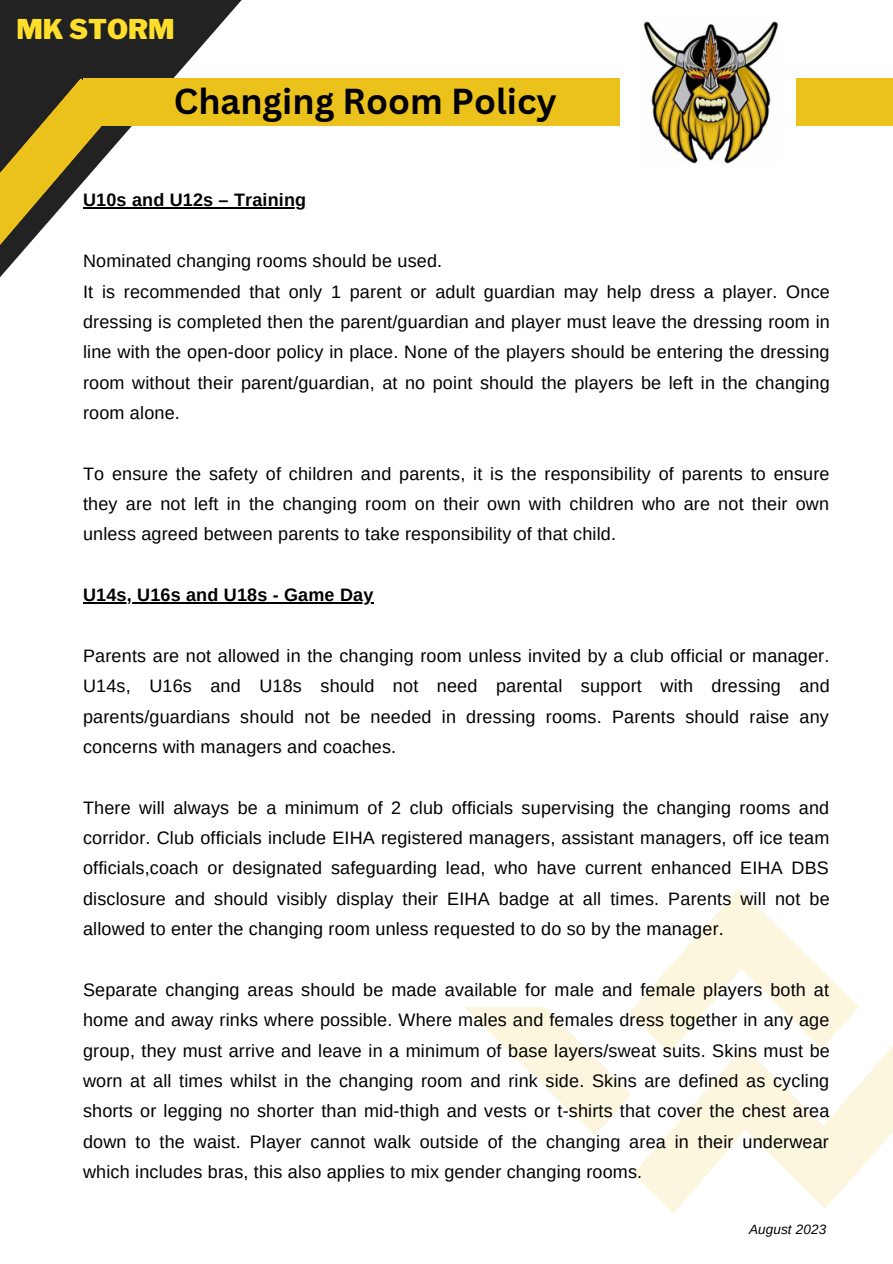
<style>
.page{position:relative;width:893px;height:1264px;background:#fff}
.page>*{position:absolute;margin:0;border:0;box-sizing:border-box;transform-origin:0 0}
.t1{font:700 35.1px "Canva Sans";color:#000}
.t2{font:900 27px "Libre Franklin";color:#ffdf2b}
.t3{font:18px/30.3px "Arimo";letter-spacing:.01em;color:#000;text-align:justify}
.t4{font:700 18px "Arimo";letter-spacing:.01em;color:#000}
.t5{font:italic 13.5px "Arimo";letter-spacing:.01em;color:#000}
</style>
<div class="page">
<svg style="left:464px;top:889px;width:428px;height:324px"></svg>
<svg style="left:0;top:0;width:300px;height:143px;fill:#222"></svg>
<svg style="left:0;top:78px;width:117px;height:199px"></svg>
<div style="left:83px;top:78px;width:536px;height:47px;background:#ebc11c"></div>
<div style="left:796px;top:78px;width:96px;height:47px;background:#ebc11c"></div>
<img style="left:643px;top:21px;width:136px;height:143px">
<hr style="left:83px;top:207px;width:223px;height:2px;background:#000">
<hr style="left:83px;top:602px;width:290px;height:1px;background:#000">
<p class="t2" style="left:16px;top:13px;width:160px">MK STORM</p>
<p class="t1" style="left:174px;top:77px;width:384px">Changing Room Policy</p>
<p class="t4" style="left:83px;top:190px;width:225px">U10s and U12s – Training</p>
<p class="t3" style="left:83px;top:246px;width:360px">Nominated changing rooms should be used.</p>
<p class="t3" style="left:83px;top:276px;width:748px">It is recommended that only 1 parent or adult guardian may help dress a player. Once dressing is completed then the parent/guardian and player must leave the dressing room in line with the open-door policy in place. None of the players should be entering the dressing room without their parent/guardian, at no point should the players be left in the changing room alone.</p>
<p class="t3" style="left:83px;top:458px;width:748px">To ensure the safety of children and parents, it is the responsibility of parents to ensure they are not left in the changing room on their own with children who are not their own unless agreed between parents to take responsibility of that child.</p>
<p class="t4" style="left:83px;top:585px;width:292px">U14s, U16s and U18s - Game Day</p>
<p class="t3" style="left:83px;top:640px;width:748px">Parents are not allowed in the changing room unless invited by a club official or manager.<br>U14s, U16s and U18s should not need parental support with dressing and parents/guardians should not be needed in dressing rooms. Parents should raise any concerns with managers and coaches.</p>
<p class="t3" style="left:83px;top:792px;width:748px">There will always be a minimum of 2 club officials supervising the changing rooms and corridor. Club officials include EIHA registered managers, assistant managers, off ice team officials,coach or designated safeguarding lead, who have current enhanced EIHA DBS disclosure and should visibly display their EIHA badge at all times. Parents will not be allowed to enter the changing room unless requested to do so by the manager.</p>
<p class="t3" style="left:83px;top:974px;width:748px">Separate changing areas should be made available for male and female players both at home and away rinks where possible. Where males and females dress together in any age group, they must arrive and leave in a minimum of base layers/sweat suits. Skins must be worn at all times whilst in the changing room and rink side. Skins are defined as cycling shorts or legging no shorter than mid-thigh and vests or t-shirts that cover the chest area down to the waist. Player cannot walk outside of the changing area in their underwear which includes bras, this also applies to mix gender changing rooms.</p>
<p class="t5" style="left:749px;top:1221px;width:79px">August 2023</p>
</div>
